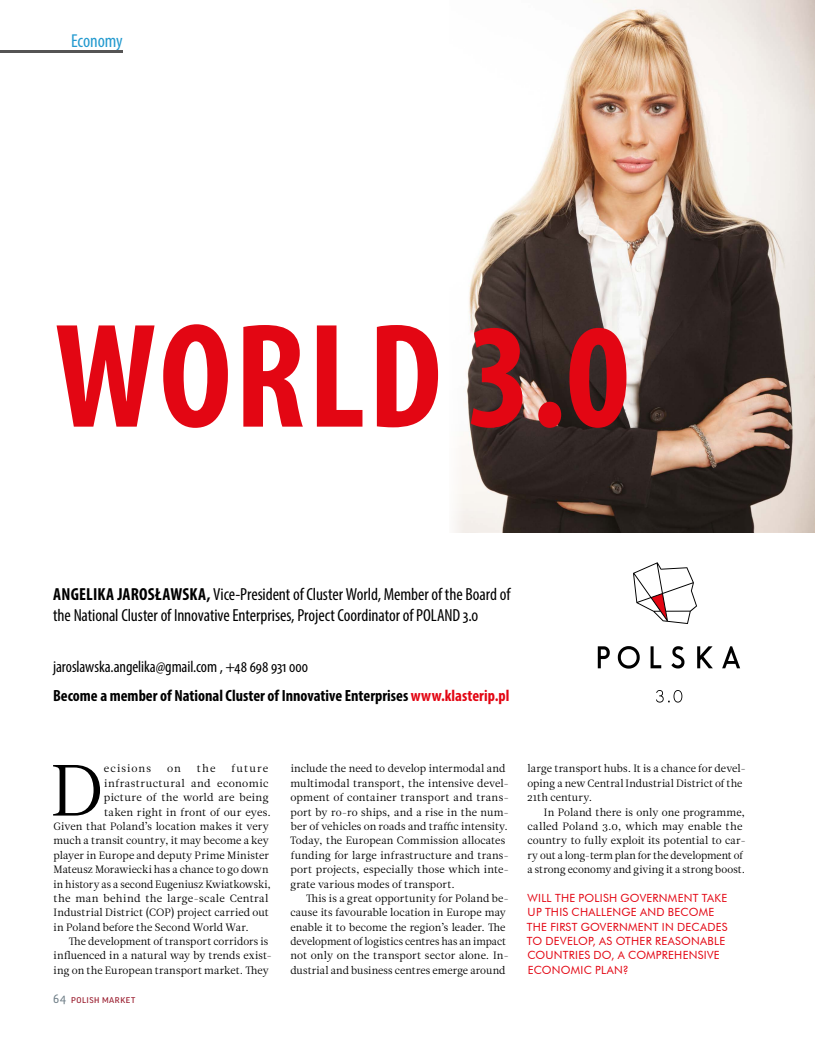
<style>
.page{position:relative;width:815px;height:1046px;background:#fff}
.page>*{position:absolute;margin:0;border:0;box-sizing:border-box;transform-origin:0 0}
.t1{font:700 condensed 150px "Myriad Pro";letter-spacing:.02em;color:#e30613}
.t2{font:72.25px "Leitura News Roman 1";color:#000}
.t3{font:condensed 18.75px "Myriad Pro";letter-spacing:-.005em;color:#239acf}
.t4{font:condensed 17.5px/21.5px "Myriad Pro";letter-spacing:-.005em;color:#000}
.t5{font:700 condensed 16.25px/28.8px "Myriad Pro";color:#000}
.t6{font:11.25px/14.4px "Futura BT";letter-spacing:.02em;color:#e30613}
.t7{font:10.62px/14.4px "Leitura News Roman 1";letter-spacing:.01em;color:#000}
.t8{font:10.62px "Leitura News Roman 1";letter-spacing:.035em;color:#000}
.t9{font:10.62px "Leitura News Roman 1";letter-spacing:.1em;color:#000}
.t10{font:10px "Good Pro";letter-spacing:.05em;color:#9c2132}
.s1{font-weight:700}
.s2{font-weight:400}
.s3{color:#e30613}
.s4{font-size:12.5px;color:#718089}
</style>
<div class="page">
<hr style="left:0;top:50px;width:123px;height:3px;background:#555454">
<img style="left:454px;top:0;width:361px;height:532px">
<svg style="left:598px;top:562px;width:142px;height:140px"></svg>
<h3 class="t3" style="left:71px;top:30px;width:53px">Economy</h3>
<h1 class="t1" style="left:55px;top:283px;width:577px">WORLD 3.0</h1>
<h3 class="t4" style="left:53px;top:583px;width:459px"><span class="s1">ANGELIKA JAROSŁAWSKA,</span> Vice-President of Cluster World, Member of the Board of the National Cluster of Innovative Enterprises, Project Coordinator of POLAND 3.0</h3>
<h3 class="t5" style="left:53px;top:651px;width:458px"><span class="s2">jaroslawska.angelika@gmail.com , +48 698 931 000<br></span>Become a member of National Cluster of Innovative Enterprises <span class="s3">www.klasterip.pl</span></h3>
<h2 class="t2" style="left:50px;top:741px;width:55px">D</h2>
<p class="t9" style="left:104px;top:761px;width:49px">ecisions</p>
<p class="t7" style="left:167px;top:761px;width:15px">on</p>
<p class="t7" style="left:197px;top:761px;width:20px">the</p>
<p class="t7" style="left:231px;top:761px;width:39px">future</p>
<p class="t8" style="left:104px;top:775px;width:166px">infrastructural and economic</p>
<p class="t7" style="left:104px;top:790px;width:166px">picture of the world are being</p>
<p class="t7" style="left:104px;top:804px;width:168px">taken right in front of our eyes.</p>
<p class="t7" style="left:54px;top:819px;width:217px">Given that Poland’s location makes it very</p>
<p class="t7" style="left:53px;top:833px;width:217px">much a transit country, it may become a key</p>
<p class="t7" style="left:53px;top:847px;width:217px">player in Europe and deputy Prime Minister</p>
<p class="t7" style="left:54px;top:862px;width:216px">Mateusz Morawiecki has a chance to go down</p>
<p class="t7" style="left:54px;top:876px;width:219px">in history as a second Eugeniusz Kwiatkowski,</p>
<p class="t8" style="left:54px;top:890px;width:216px">the man behind the large-scale Central</p>
<p class="t7" style="left:54px;top:905px;width:217px">Industrial District (COP) project carried out</p>
<p class="t7" style="left:54px;top:919px;width:197px">in Poland before the Second World War.</p>
<p class="t7" style="left:69px;top:934px;width:201px">The development of transport corridors is</p>
<p class="t7" style="left:54px;top:948px;width:220px">influenced in a natural way by trends exist-</p>
<p class="t7" style="left:54px;top:962px;width:217px">ing on the European transport market. They</p>
<p class="t10" style="left:53px;top:993px;width:84px"><span class="s4">64</span> POLISH MARKET</p>
<p class="t7" style="left:290px;top:761px;width:220px">include the need to develop intermodal and multimodal transport, the intensive devel&shy;opment of container transport and trans&shy;port by ro-ro ships, and a rise in the num&shy;ber of vehicles on roads and traffic intensity.<br>Today, the European Commission allocates funding for large infrastructure and trans&shy;port projects, especially those which inte&shy;grate various modes of transport.</p>
<p class="t7" style="left:290px;top:891px;width:220px;text-indent:16px">This is a great opportunity for Poland be&shy;cause its favourable location in Europe may enable it to become the region’s leader. The development of logistics centres has an impact not only on the transport sector alone. In&shy;dustrial and business centres emerge around</p>
<p class="t7" style="left:527px;top:761px;width:220px">large transport hubs. It is a chance for devel&shy;oping a new Central Industrial District of the<br>21th century.</p>
<p class="t7" style="left:527px;top:804px;width:220px;text-indent:16px">In Poland there is only one programme, called Poland 3.0, which may enable the country to fully exploit its potential to car&shy;ry out a long-term plan for the development of a strong economy and giving it a strong boost.</p>
<p class="t6" style="left:527px;top:890px;width:202px">WILL THE POLISH GOVERNMENT TAKE<br>UP THIS CHALLENGE AND BECOME<br>THE FIRST GOVERNMENT IN DECADES<br>TO DEVELOP, AS OTHER REASONABLE<br>COUNTRIES DO, A COMPREHENSIVE<br>ECONOMIC PLAN?</p>
</div>
